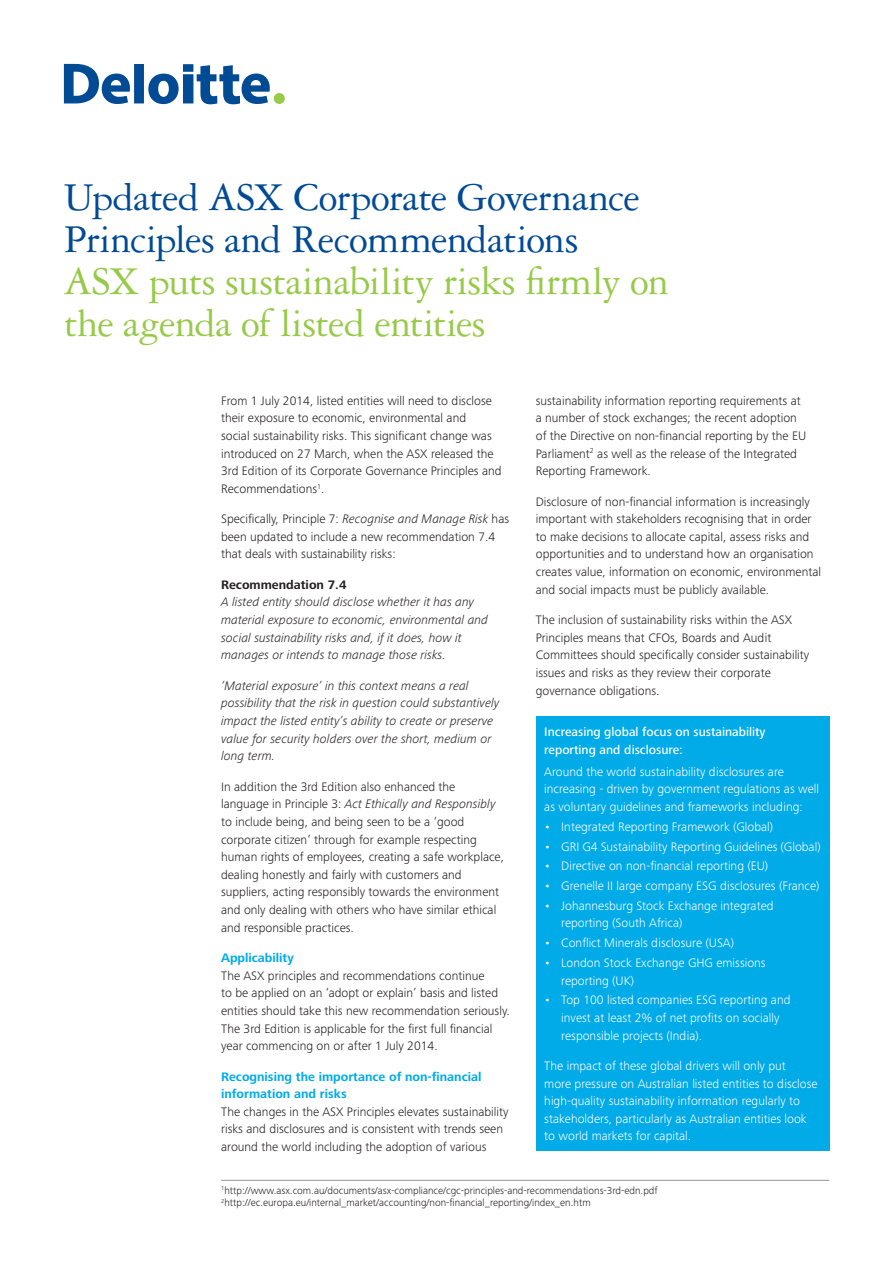
<style>
.page{position:relative;width:893px;height:1263px;background:#fff}
.page>*{position:absolute;margin:0;border:0;box-sizing:border-box;transform-origin:0 0}
.Head_styles_A_Page_h{font:42px/42px "Garamond 3 LT Std";letter-spacing:-.015em;color:#97ca49}
.Head_styles_A_Page_h-2{font:42px/42px "Garamond 3 LT Std";letter-spacing:-.02em;color:#014a94}
.Body_styles_Body_cop{font:300 12.75px/17.7px "Frutiger Next Pro";color:#231f20}
.Body_styles_Body_cop-2{font:300 12.75px/17.7px "Frutiger Next Pro";color:#fff}
.Body_styles_Body_cop-3{font:italic 300 12.75px/17.7px "Frutiger Next Pro";color:#231f20}
.Body_styles_Body_cop-4{font:500 12.75px/17.7px "Frutiger Next Pro";color:#fff}
.Body_styles_Body_cop-5{font:300 10.5px/12.6px "Frutiger Next Pro";color:#231f20}
.s1{font-style:italic}
.s2{font-weight:700;font-style:normal}
.s3{font-weight:700;color:#00abe7}
</style>
<div class="page">
<div style="left:274px;top:93px;width:11px;height:11px;background:#97ca49;border-radius:50%"></div>
<svg style="left:64px;top:64px;width:206px;height:40px"></svg>
<hr style="left:221px;top:1180px;width:608px;height:1px;background:#939598">
<div style="left:536px;top:716px;width:293px;height:435px;background:#00abe7"></div>
<p class="Head_styles_A_Page_h-2" style="left:64px;top:176px;width:577px">Updated ASX Corporate Governance<br>Principles and Recommendations</p>
<p class="Head_styles_A_Page_h" style="left:64px;top:260px;width:607px">ASX puts sustainability risks firmly on the agenda of listed entities</p>
<p class="Body_styles_Body_cop" style="left:221px;top:392px;width:282px">From 1 July 2014, listed entities will need to disclose their exposure to economic, environmental and<br>social sustainability risks. This significant change was introduced on 27 March, when the ASX released the 3rd Edition of its Corporate Governance Principles and Recommendations<sup>1</sup>.</p>
<p class="Body_styles_Body_cop" style="left:221px;top:510px;width:290px">Specifically, Principle 7: <span class="s1">Recognise and Manage Risk</span> has been updated to include a new recommendation 7.4 that deals with sustainability risks:</p>
<p class="Body_styles_Body_cop-3" style="left:221px;top:576px;width:269px"><span class="s2">Recommendation 7.4<br></span>A listed entity should disclose whether it has any material exposure to economic, environmental and social sustainability risks and, if it does, how it manages or intends to manage those risks.</p>
<p class="Body_styles_Body_cop-3" style="left:221px;top:677px;width:280px">‘Material exposure’ in this context means a real possibility that the risk in question could substantively impact the listed entity’s ability to create or preserve value for security holders over the short, medium or long term.</p>
<p class="Body_styles_Body_cop" style="left:221px;top:777px;width:284px">In addition the 3rd Edition also enhanced the language in Principle 3: <span class="s1">Act Ethically and Responsibly </span>to include being, and being seen to be a ‘good corporate citizen’ through for example respecting human rights of employees, creating a safe workplace, dealing honestly and fairly with customers and suppliers, acting responsibly towards the environment and only dealing with others who have similar ethical and responsible practices.</p>
<p class="Body_styles_Body_cop" style="left:221px;top:949px;width:290px"><span class="s3">Applicability<br></span>The ASX principles and recommendations continue<br>to be applied on an ‘adopt or explain’ basis and listed entities should take this new recommendation seriously.<br>The 3rd Edition is applicable for the first full financial year commencing on or after 1 July 2014.</p>
<p class="Body_styles_Body_cop" style="left:221px;top:1067px;width:289px"><span class="s3">Recognising the importance of non-financial information and risks<br></span>The changes in the ASX Principles elevates sustainability risks and disclosures and is consistent with trends seen around the world including the adoption of various</p>
<p class="Body_styles_Body_cop" style="left:536px;top:392px;width:272px">sustainability information reporting requirements at a number of stock exchanges; the recent adoption of the Directive on non-financial reporting by the EU Parliament<sup>2</sup> as well as the release of the Integrated Reporting Framework.</p>
<p class="Body_styles_Body_cop" style="left:536px;top:492px;width:287px">Disclosure of non-financial information is increasingly important with stakeholders recognising that in order to make decisions to allocate capital, assess risks and opportunities and to understand how an organisation creates value, information on economic, environmental and social impacts must be publicly available.</p>
<p class="Body_styles_Body_cop" style="left:536px;top:611px;width:275px">The inclusion of sustainability risks within the ASX Principles means that CFOs, Boards and Audit Committees should specifically consider sustainability issues and risks as they review their corporate governance obligations.</p>
<p class="Body_styles_Body_cop-4" style="left:544px;top:723px;width:223px">Increasing global focus on sustainability reporting and disclosure:</p>
<p class="Body_styles_Body_cop-2" style="left:544px;top:763px;width:276px">Around the world sustainability disclosures are increasing - driven by government regulations as well as voluntary guidelines and frameworks including:</p>
<p class="Body_styles_Body_cop-2" style="left:544px;top:818px;width:230px">• Integrated Reporting Framework (Global)</p>
<p class="Body_styles_Body_cop-2" style="left:544px;top:837px;width:278px">• GRI G4 Sustainability Reporting Guidelines (Global)</p>
<p class="Body_styles_Body_cop-2" style="left:544px;top:857px;width:225px">• Directive on non-financial reporting (EU)</p>
<p class="Body_styles_Body_cop-2" style="left:544px;top:877px;width:277px">• Grenelle II large company ESG disclosures (France)</p>
<p class="Body_styles_Body_cop-2" style="left:561px;top:897px;width:214px;text-indent:-17px">• Johannesburg Stock Exchange integrated reporting (South Africa)</p>
<p class="Body_styles_Body_cop-2" style="left:544px;top:934px;width:191px">• Conflict Minerals disclosure (USA)</p>
<p class="Body_styles_Body_cop-2" style="left:561px;top:954px;width:206px;text-indent:-17px">• London Stock Exchange GHG emissions reporting (UK)</p>
<p class="Body_styles_Body_cop-2" style="left:561px;top:991px;width:231px;text-indent:-17px">• Top 100 listed companies ESG reporting and invest at least 2% of net profits on socially responsible projects (India).</p>
<p class="Body_styles_Body_cop-2" style="left:544px;top:1057px;width:275px">The impact of these global drivers will only put<br>more pressure on Australian listed entities to disclose high-quality sustainability information regularly to stakeholders, particularly as Australian entities look to world markets for capital.</p>
<p class="Body_styles_Body_cop-5" style="left:221px;top:1184px;width:438px"><sup>1</sup>http://www.asx.com.au/documents/asx-compliance/cgc-principles-and-recommendations-3rd-edn.pdf<br><sup>2</sup>http://ec.europa.eu/internal_market/accounting/non-financial_reporting/index_en.htm</p>
</div>
